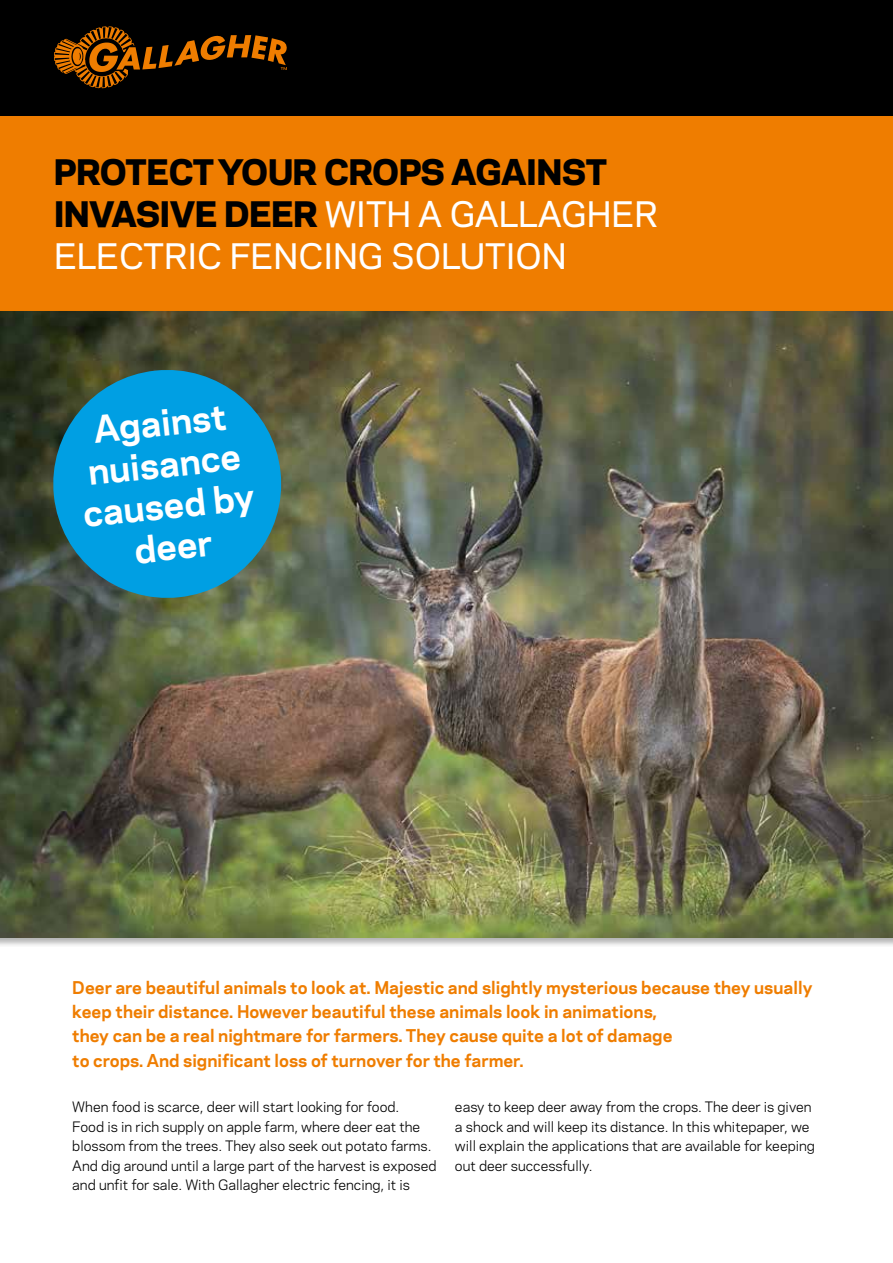
<style>
.page{position:relative;width:893px;height:1263px;background:#fff}
.page>*{position:absolute;margin:0;border:0;box-sizing:border-box;transform-origin:0 0}
.t1{font:700 34.5px/41.4px "Galaxie Polaris";color:#fff;text-align:center}
.t2{font:500 33px/42px "Galaxie Polaris";color:#fff}
.t3{font:700 16.5px/24px "Galaxie Polaris";color:#ef7d00}
.t4{font:13.5px/19.5px "Galaxie Polaris";color:#000}
.s1{font-weight:800;color:#000}
</style>
<div class="page">
<div style="left:0;top:116px;width:893px;height:195px;background:#ef7d00"></div>
<div style="left:0;top:0;width:893px;height:116px;background:#000"></div>
<svg style="left:54px;top:26px;width:233px;height:62px"></svg>
<img style="left:0;top:311px;width:893px;height:626px">
<svg style="left:47px;top:364px;width:240px;height:240px;background:#1789b1"></svg>
<h2 class="t2" style="left:54px;top:150px;width:605px"><span class="s1">PROTECT YOUR CROPS AGAINST<br>INVASIVE DEER</span> WITH A GALLAGHER<br>ELECTRIC FENCING SOLUTION</h2>
<h1 class="t1" style="left:72px;top:409px;width:174px;rotate:-6deg">Against nuisance caused by deer</h1>
<p class="t3" style="left:72px;top:975px;width:742px">Deer are beautiful animals to look at. Majestic and slightly mysterious because they usually keep their distance. However beautiful these animals look in animations,<br>they can be a real nightmare for farmers. They cause quite a lot of damage<br>to crops. And significant loss of turnover for the farmer.</p>
<p class="t4" style="left:72px;top:1096px;width:366px">When food is scarce, deer will start looking for food.<br>Food is in rich supply on apple farm, where deer eat the blossom from the trees. They also seek out potato farms.<br>And dig around until a large part of the harvest is exposed and unfit for sale. With Gallagher electric fencing, it is</p>
<p class="t4" style="left:455px;top:1096px;width:361px">easy to keep deer away from the crops. The deer is given a shock and will keep its distance. In this whitepaper, we will explain the applications that are available for keeping out deer successfully.</p>
</div>
